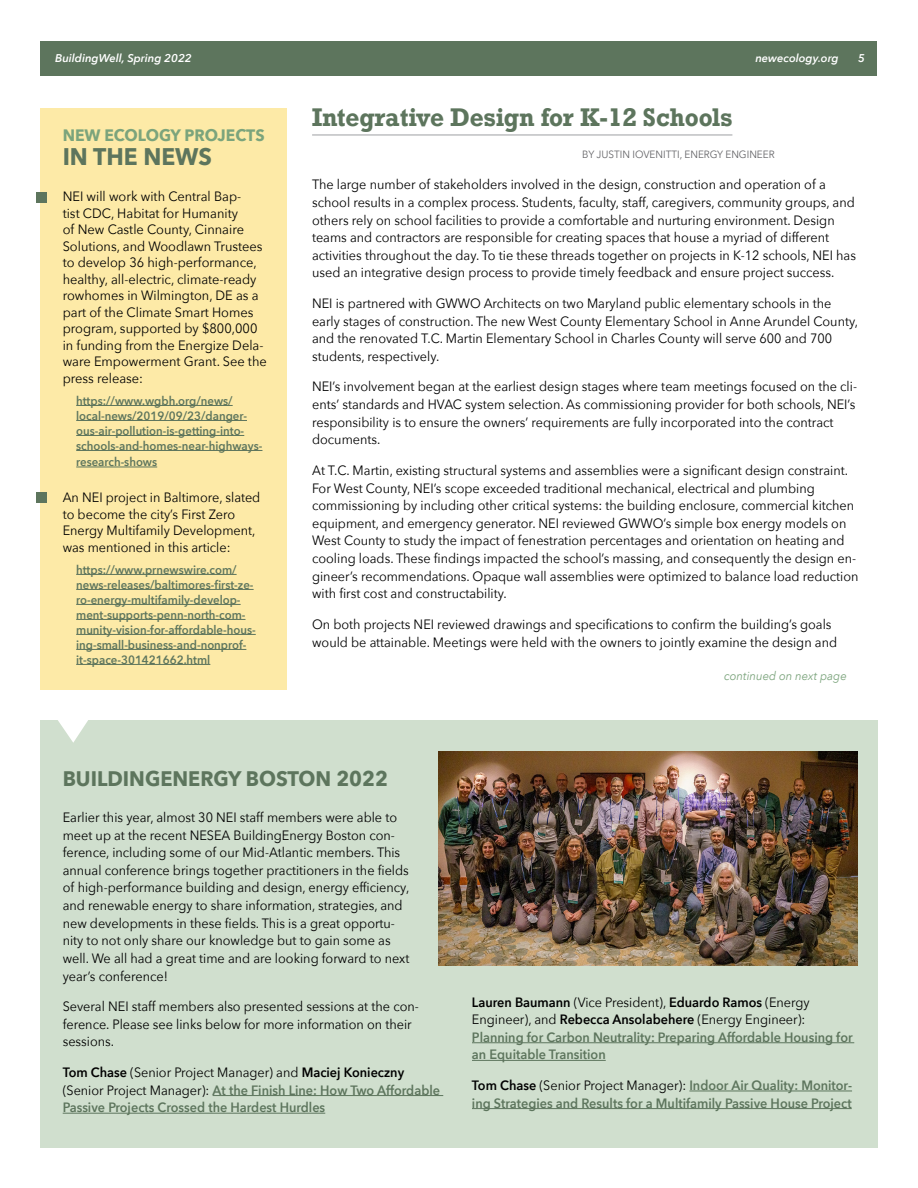
<style>
.page{position:relative;width:918px;height:1188px;background:#fff}
.page>*{position:absolute;margin:0;border:0;box-sizing:border-box;transform-origin:0 0}
.Subhead_2{font:700 24px "Rockwell";color:#5d755d;scale:.95 1}
.drk_grn_caps_header{font:700 24px "Avenir Next";color:#5d755d;scale:.95 1}
.drk_grn_caps_header-2{font:700 21px "Avenir Next";color:#5d755d;scale:.95 1}
.med_grn_caps_header{font:700 16.5px "Avenir Next";color:#7ba47c;scale:.95 1}
.Body_Copy_Sans{font:13.5px/17.7px "Avenir Next";color:#000;scale:.94 1}
.Body_Copy_Sans-2{font:600 13.5px/17.7px "Avenir Next";color:#5d755d;scale:.94 1}
.Body_Copy_Sans-3{font:13.5px/16.5px "Avenir Next";color:#000;scale:.95 1}
.news_URL{font:600 12px/15px "Avenir Next";color:#5d755d;scale:.95 1}
.Body_Copy_Sans-4{font:italic 12px "Avenir Next";color:#7ba47c;scale:.95 1}
.t1{font:italic 600 11.25px "Avenir Next";color:#fff}
.BYLINE{font:10.5px "Avenir Next";color:#636366;scale:.95 1}
.s1{color:#000}
.s2{font-weight:400;color:#000}
</style>
<div class="page">
<div style="left:40px;top:41px;width:838px;height:35px;background:#5d755d"></div>
<div style="left:40px;top:720px;width:838px;height:428px;background:#d0dfce"></div>
<svg style="left:58px;top:720px;width:30px;height:23px"></svg>
<hr style="left:312px;top:135px;width:420px;height:1px;background:#9d9fa2">
<div style="left:40px;top:108px;width:247px;height:581px;background:#fdeaa7"></div>
<hr style="left:76px;top:405px;width:157px;height:1px;background:#5d755d">
<hr style="left:76px;top:420px;width:171px;height:1px;background:#5d755d">
<hr style="left:76px;top:435px;width:168px;height:1px;background:#5d755d">
<hr style="left:76px;top:450px;width:186px;height:1px;background:#5d755d">
<hr style="left:76px;top:467px;width:81px;height:1px;background:#5d755d">
<hr style="left:76px;top:574px;width:161px;height:1px;background:#5d755d">
<hr style="left:76px;top:589px;width:178px;height:1px;background:#5d755d">
<hr style="left:76px;top:604px;width:165px;height:1px;background:#5d755d">
<hr style="left:76px;top:619px;width:170px;height:1px;background:#5d755d">
<hr style="left:76px;top:634px;width:180px;height:1px;background:#5d755d">
<hr style="left:76px;top:649px;width:170px;height:1px;background:#5d755d">
<hr style="left:76px;top:664px;width:134px;height:1px;background:#5d755d">
<div style="left:36px;top:193px;width:10px;height:10px;background:#5d755d"></div>
<div style="left:36px;top:493px;width:10px;height:10px;background:#5d755d"></div>
<hr style="left:213px;top:1095px;width:230px;height:1px;background:#5d755d">
<hr style="left:63px;top:1113px;width:262px;height:1px;background:#5d755d">
<hr style="left:472px;top:1042px;width:382px;height:1px;background:#5d755d">
<hr style="left:472px;top:1060px;width:134px;height:1px;background:#5d755d">
<hr style="left:689px;top:1091px;width:163px;height:1px;background:#5d755d">
<hr style="left:472px;top:1108px;width:380px;height:1px;background:#5d755d">
<img style="left:438px;top:751px;width:419px;height:215px">
<p class="t1" style="left:55px;top:48px;width:138px">BuildingWell, Spring 2022</p>
<p class="t1" style="left:755px;top:48px;width:85px">newecology.org</p>
<p class="t1" style="left:858px;top:48px;width:8px">5</p>
<p class="med_grn_caps_header" style="left:63px;top:121px;width:214px">NEW ECOLOGY PROJECTS</p>
<p class="drk_grn_caps_header" style="left:63px;top:135px;width:159px">IN THE NEWS</p>
<p class="Body_Copy_Sans-3" style="left:63px;top:188px;width:216px">NEI will work with Central Bap-<br>tist CDC, Habitat for Humanity<br>of New Castle County, Cinnaire<br>Solutions, and Woodlawn Trustees to develop 36 high-performance, healthy, all-electric, climate-ready rowhomes in Wilmington, DE as a part of the Climate Smart Homes program, supported by $800,000 in funding from the Energize Dela&shy;ware Empowerment Grant. See the press release:</p>
<p class="news_URL" style="left:76px;top:393px;width:198px">https://www.wgbh.org/news/ local-news/2019/09/23/danger&shy;ous-air-pollution-is-getting-into&shy;schools-and-homes-near-highways-</p>
<p class="news_URL" style="left:76px;top:454px;width:87px">research-shows</p>
<p class="Body_Copy_Sans" style="left:63px;top:489px;width:212px;line-height:16.5px">An NEI project in Baltimore, slated to become the city’s First Zero<br>Energy Multifamily Development, was mentioned in this article:</p>
<p class="news_URL" style="left:76px;top:562px;width:191px">https://www.prnewswire.com/ news-releases/baltimores-first-ze&shy;ro-energy-multifamily-develop&shy;ment-supports-penn-north-com&shy;munity-vision-for-affordable-hous&shy;ing-small-business-and-nonprof&shy;it-space-301421662.html</p>
<p class="Subhead_2" style="left:312px;top:102px;width:444px">Integrative Design for K-12 Schools</p>
<p class="BYLINE" style="left:582px;top:146px;width:204px">BY JUSTIN IOVENITTI, ENERGY ENGINEER</p>
<p class="Body_Copy_Sans" style="left:312px;top:175px;width:580px">The large number of stakeholders involved in the design, construction and operation of a school results in a complex process. Students, faculty, staff, caregivers, community groups, and others rely on school facilities to provide a comfortable and nurturing environment. Design teams and contractors are responsible for creating spaces that house a myriad of different activities throughout the day. To tie these threads together on projects in K-12 schools, NEI has used an integrative design process to provide timely feedback and ensure project success.</p>
<p class="Body_Copy_Sans" style="left:312px;top:294px;width:582px">NEI is partnered with GWWO Architects on two Maryland public elementary schools in the early stages of construction. The new West County Elementary School in Anne Arundel County, and the renovated T.C. Martin Elementary School in Charles County will serve 600 and 700 students, respectively.</p>
<p class="Body_Copy_Sans" style="left:312px;top:377px;width:581px">NEI’s involvement began at the earliest design stages where team meetings focused on the cli&shy;ents’ standards and HVAC system selection. As commissioning provider for both schools, NEI’s responsibility is to ensure the owners’ requirements are fully incorporated into the contract documents.</p>
<p class="Body_Copy_Sans" style="left:312px;top:461px;width:583px">At T.C. Martin, existing structural systems and assemblies were a significant design constraint.<br>For West County, NEI’s scope exceeded traditional mechanical, electrical and plumbing commissioning by including other critical systems: the building enclosure, commercial kitchen equipment, and emergency generator. NEI reviewed GWWO’s simple box energy models on West County to study the impact of fenestration percentages and orientation on heating and cooling loads. These findings impacted the school’s massing, and consequently the design en&shy;gineer’s recommendations. Opaque wall assemblies were optimized to balance load reduction with first cost and constructability.</p>
<p class="Body_Copy_Sans" style="left:312px;top:615px;width:560px">On both projects NEI reviewed drawings and specifications to confirm the building’s goals would be attainable. Meetings were held with the owners to jointly examine the design and</p>
<p class="Body_Copy_Sans-4" style="left:724px;top:666px;width:131px">continued on next page</p>
<p class="drk_grn_caps_header-2" style="left:63px;top:761px;width:344px">BUILDINGENERGY BOSTON 2022</p>
<p class="Body_Copy_Sans" style="left:63px;top:808px;width:370px">Earlier this year, almost 30 NEI staff members were able to meet up at the recent NESEA BuildingEnergy Boston con&shy;ference, including some of our Mid-Atlantic members. This annual conference brings together practitioners in the fields of high-performance building and design, energy efficiency, and renewable energy to share information, strategies, and new developments in these fields. This is a great opportu&shy;nity to not only share our knowledge but to gain some as well. We all had a great time and are looking forward to next year’s conference!</p>
<p class="Body_Copy_Sans" style="left:63px;top:997px;width:380px">Several NEI staff members also presented sessions at the con&shy;ference. Please see links below for more information on their sessions.</p>
<p class="Body_Copy_Sans-2" style="left:63px;top:1063px;width:403px"><span class="s1">Tom Chase</span> <span class="s2">(Senior Project Manager) and</span> <span class="s1">Maciej Konieczny </span><span class="s2">(Senior Project Manager):</span> At the Finish Line: How Two Affordable<br>Passive Projects Crossed the Hardest Hurdles</p>
<p class="Body_Copy_Sans-2" style="left:472px;top:993px;width:407px"><span class="s1">Lauren Baumann</span> <span class="s2">(Vice President),</span> <span class="s1">Eduardo Ramos</span> <span class="s2">(Energy Engineer), and</span> <span class="s1">Rebecca Ansolabehere</span> <span class="s2">(Energy Engineer):<br></span>Planning for Carbon Neutrality: Preparing Affordable Housing for an Equitable Transition</p>
<p class="Body_Copy_Sans-2" style="left:472px;top:1076px;width:406px"><span class="s1">Tom Chase</span> <span class="s2">(Senior Project Manager):</span> Indoor Air Quality: Monitor&shy;ing Strategies and Results for a Multifamily Passive House Project</p>
</div>
